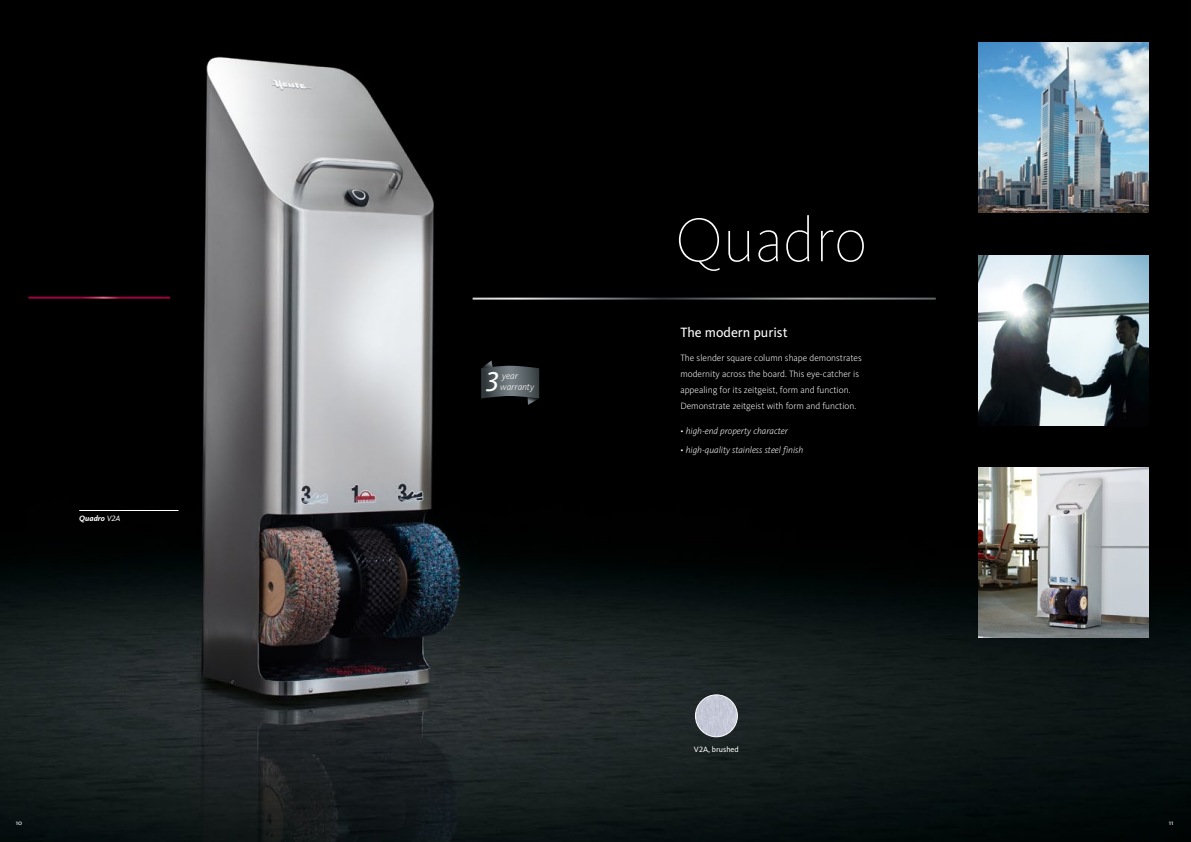
<style>
.page{position:relative;width:1191px;height:842px;background:#fff}
.page>*{position:absolute;margin:0;border:0;box-sizing:border-box;transform-origin:0 0}
.t1{font:100 64px "Kievit OT";color:#fff}
.t2{font:italic 28.2px "Kievit OT";color:#fff}
.t3{font:14px "Kievit OT";color:#fff}
.t4{font:italic 300 9.7px "Kievit OT";color:#fff}
.t5{font:300 9.5px/16px "Kievit OT";color:#fff}
.t6{font:italic 300 9.5px "Kievit OT";color:#fff}
.t7{font:8px "Kievit OT";color:#fff}
.t8{font:italic 700 8px "Kievit OT";color:#fff}
.t9{font:7px "Kievit OT";color:#fff}
.s1{font-weight:400}
</style>
<div class="page">
<img style="left:0;top:0;width:1191px;height:842px">
<hr style="left:28px;top:297px;width:142px;height:2px;background:#fff">
<hr style="left:472px;top:298px;width:463px;height:2px;background:#fff">
<img style="left:978px;top:468px;width:170px;height:170px">
<img style="left:978px;top:255px;width:170px;height:170px">
<img style="left:978px;top:43px;width:170px;height:170px">
<img style="left:695px;top:695px;width:42px;height:42px;border-radius:21px">
<div style="left:695px;top:694px;width:42px;height:43px;border:1px solid #fff;border-radius:50%"></div>
<hr style="left:79px;top:510px;width:99px;height:1px;background:#fff">
<svg style="left:481px;top:360px;width:58px;height:45px;background:#3c4245"></svg>
<p class="t8" style="left:79px;top:513px;width:43px">Quadro <span class="s1">V2A</span></p>
<h2 class="t2" style="left:486px;top:365px;width:14px">3</h2>
<p class="t4" style="left:500px;top:380px;width:35px">warranty</p>
<p class="t4" style="left:502px;top:370px;width:17px">year</p>
<h1 class="t1" style="left:675px;top:201px;width:193px">Quadro</h1>
<h3 class="t3" style="left:680px;top:323px;width:109px">The modern purist</h3>
<p class="t5" style="left:680px;top:350px;width:183px">The slender square column shape demonstrates modernity across the board. This eye-catcher is appealing for its zeitgeist, form and function.<br>Demonstrate zeitgeist with form and function.</p>
<p class="t6" style="left:680px;top:425px;width:109px">• high-end property character</p>
<p class="t6" style="left:680px;top:444px;width:124px">• high-quality stainless steel finish</p>
<p class="t7" style="left:694px;top:744px;width:46px">V2A, brushed</p>
<p class="t9" style="left:16px;top:818px;width:8px">10</p>
<p class="t9" style="left:1168px;top:818px;width:6px">11</p>
</div>
